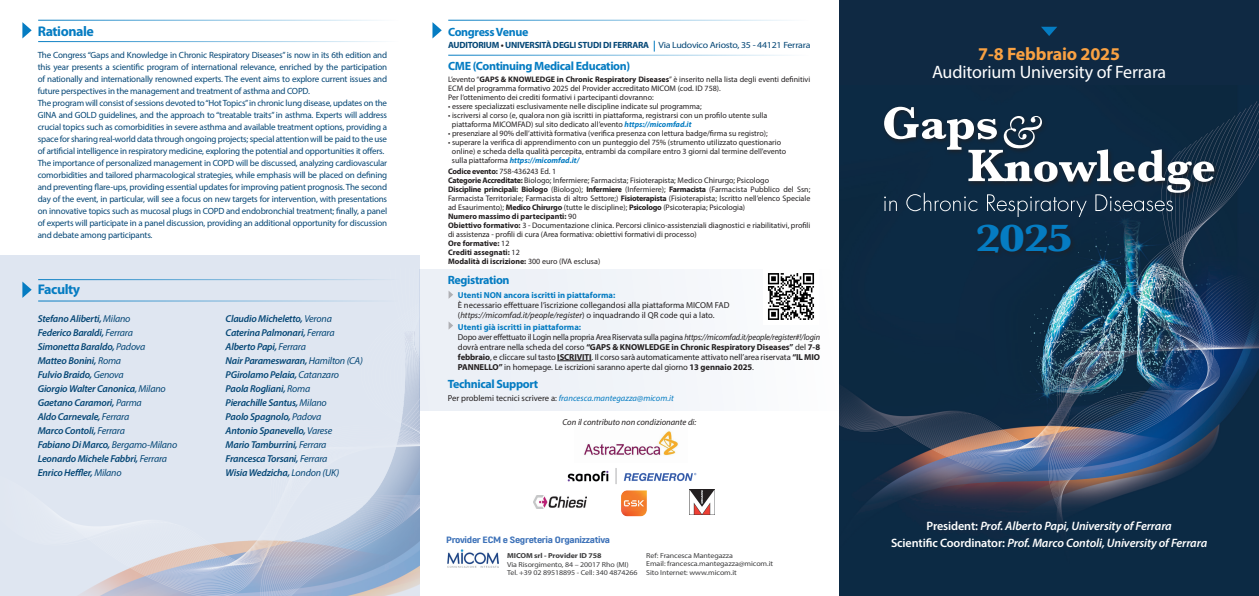
<style>
.page{position:relative;width:1259px;height:596px;background:#fff}
.page>*{position:absolute;margin:0;border:0;box-sizing:border-box;transform-origin:0 0}
.t1{font:700 39.3px "Baskerville";color:#057cc2;scale:1.25 1}
.t2{font:18px "Myriad Pro";letter-spacing:-.01em;color:#fff}
.t3{font:700 18px "Myriad Pro";letter-spacing:-.01em;color:#f9a142}
.t4{font:700 14px "Myriad Pro";letter-spacing:-.03em;color:#057cc2}
.t5{font:italic 600 12.2px/16.8px "Myriad Pro";letter-spacing:-.01em;color:#fff;text-align:center}
.t6{font:700 12px "Myriad Pro";letter-spacing:-.03em;color:#057cc2}
.t7{font:italic 600 10px/14px "Myriad Pro";letter-spacing:-.02em;color:#054776}
.t8{font:800 9.1px "Akrobat";letter-spacing:-.025em;color:#3c71b8;scale:1.25 1}
.t9{font:9px/12px "Myriad Pro";letter-spacing:-.02em;color:#054776}
.t10{font:700 9px "Myriad Pro";letter-spacing:-.025em;color:#054776}
.t11{font:8.6px/10px "Myriad Pro";letter-spacing:-.01em;color:#231f20;scale:.96 1}
.t12{font:8.6px/10px "Myriad Pro";letter-spacing:-.01em;color:#231f20}
.t13{font:italic 8.6px "Myriad Pro";color:#057cc2}
.t14{font:700 8.6px "Myriad Pro";color:#057cc2}
.t15{font:italic 8.6px "Myriad Pro";color:#231f20}
.t16{font:8px/9px "Myriad Pro";color:#231f20}
.t17{font:7.2px/8.6px "Myriad Pro";letter-spacing:-.01em;color:#3e3e3f;scale:1.1 1}
.t18{font:700 7.2px "Myriad Pro";letter-spacing:-.01em;color:#3e3e3f;scale:1.1 1}
.s1{font-weight:400}
.s2{color:#231f20}
.s3{font-weight:700}
.s4{font-weight:700;font-style:italic;color:#057cc2}
.s5{font-style:italic}
.s6{font-weight:700;color:#057cc2}
.s7{font-style:normal;color:#231f20}
.s8{font-style:normal}
</style>
<div class="page">
<div style="left:839px;top:0;width:420px;height:595px;background:#0f2943"></div>
<img style="left:839px;top:101px;width:420px;height:424px">
<div style="left:881px;top:104px;width:339px;height:95px;background:#231f20;opacity:.75"></div>
<svg style="left:884px;top:107px;width:330px;height:110px"></svg>
<div style="left:975px;top:222px;width:101px;height:36px;background:#231f20;opacity:.75"></div>
<svg style="left:1041px;top:27px;width:16px;height:9px"></svg>
<img style="left:447px;top:549px;width:51px;height:18px">
<div style="left:0;top:255px;width:420px;height:340px;background:#dfe6f1"></div>
<svg style="left:22px;top:22px;width:10px;height:16px"></svg>
<hr style="left:38px;top:20px;width:361px;height:1px;background:#057cc2">
<hr style="left:38px;top:41px;width:361px;height:1px;background:#057cc2">
<svg style="left:432px;top:22px;width:10px;height:16px"></svg>
<hr style="left:448px;top:20px;width:361px;height:1px;background:#057cc2">
<hr style="left:448px;top:55px;width:361px;height:1px;background:#057cc2">
<img style="left:22px;top:279px;width:398px;height:316px">
<div style="left:419px;top:269px;width:420px;height:141px;background:#f0f4f9"></div>
<hr style="left:557px;top:360px;width:34px;height:1px;background:#231f20">
<svg style="left:448px;top:291px;width:5px;height:7px"></svg>
<svg style="left:448px;top:321px;width:5px;height:8px"></svg>
<img style="left:763px;top:269px;width:56px;height:55px">
<img style="left:584px;top:431px;width:94px;height:25px">
<img style="left:567px;top:468px;width:130px;height:16px">
<img style="left:533px;top:495px;width:53px;height:13px">
<img style="left:621px;top:490px;width:26px;height:26px">
<img style="left:689px;top:489px;width:25px;height:25px">
<h3 class="t4" style="left:38px;top:22px;width:58px">Rationale</h3>
<p class="t9" style="left:38px;top:49px;width:351px">The Congress “Gaps and Knowledge in Chronic Respiratory Diseases” is now in its 6th edition and this year presents a scientific program of international relevance, enriched by the participation of nationally and internationally renowned experts. The event aims to explore current issues and future perspectives in the management and treatment of asthma and COPD.<br>The program will consist of sessions devoted to “Hot Topics” in chronic lung disease, updates on the GINA and GOLD guidelines, and the approach to “treatable traits” in asthma. Experts will address crucial topics such as comorbidities in severe asthma and available treatment options, providing a space for sharing real-world data through ongoing projects; special attention will be paid to the use of artificial intelligence in respiratory medicine, exploring the potential and opportunities it offers.<br>The importance of personalized management in COPD will be discussed, analyzing cardiovascular comorbidities and tailored pharmacological strategies, while emphasis will be placed on defining and preventing flare-ups, providing essential updates for improving patient prognosis. The second day of the event, in particular, will see a focus on new targets for intervention, with presentations on innovative topics such as mucosal plugs in COPD and endobronchial treatment; finally, a panel of experts will participate in a panel discussion, providing an additional opportunity for discussion and debate among participants.</p>
<h3 class="t4" style="left:38px;top:280px;width:44px">Faculty</h3>
<p class="t7" style="left:38px;top:311px;width:141px">Stefano Aliberti, <span class="s1">Milano<br></span>Federico Baraldi, <span class="s1">Ferrara<br></span>Simonetta Baraldo, <span class="s1">Padova<br></span>Matteo Bonini, <span class="s1">Roma<br></span>Fulvio Braido, <span class="s1">Genova<br></span>Giorgio Walter Canonica<span class="s1">, Milano<br></span>Gaetano Caramori, <span class="s1">Parma<br></span>Aldo Carnevale, <span class="s1">Ferrara<br></span>Marco Contoli, <span class="s1">Ferrara<br></span>Fabiano Di Marco, <span class="s1">Bergamo-Milano<br></span>Leonardo Michele Fabbri, <span class="s1">Ferrara<br></span>Enrico Heffler, <span class="s1">Milano</span></p>
<p class="t7" style="left:226px;top:311px;width:139px">Claudio Micheletto, <span class="s1">Verona<br></span>Caterina Palmonari, <span class="s1">Ferrara<br></span>Alberto Papi, <span class="s1">Ferrara<br></span>Nair Parameswaran, <span class="s1">Hamilton (CA)<br></span>PGirolamo Pelaia, <span class="s1">Catanzaro<br></span>Paola Rogliani, <span class="s1">Roma<br></span>Pierachille Santus, <span class="s1">Milano<br></span>Paolo Spagnolo, <span class="s1">Padova<br></span>Antonio Spanevello, <span class="s1">Varese<br></span>Mario Tamburrini, <span class="s1">Ferrara<br></span>Francesca Torsani, <span class="s1">Ferrara<br></span>Wisia Wedzicha, <span class="s1">London (UK)</span></p>
<h3 class="t6" style="left:448px;top:24px;width:82px">Congress Venue</h3>
<p class="t10" style="left:448px;top:39px;width:364px">AUDITORIUM <span class="s2">•</span> UNIVERSITÀ DEGLI STUDI DI FERRARA <span class="s1">Via Ludovico Ariosto, 35 - 44121 Ferrara</span></p>
<h3 class="t6" style="left:448px;top:58px;width:184px">CME (Continuing Medical Education)</h3>
<p class="t16" style="left:448px;top:74px;width:364px">L’evento “<span class="s3">GAPS &amp; KNOWLEDGE in Chronic Respiratory Diseases</span>” è inserito nella lista degli eventi definitivi<br>ECM del programma formativo 2025 del Provider accreditato MICOM (cod. ID 758).<br>Per l’ottenimento dei crediti formativi i partecipanti dovranno:</p>
<p class="t16" style="left:448px;top:101px;width:255px">• essere specializzati esclusivamente nelle discipline indicate sul programma;</p>
<p class="t16" style="left:452px;top:110px;width:317px;text-indent:-4px">• iscriversi al corso (e, qualora non già iscritti in piattaforma, registrarsi con un profilo utente sulla piattaforma MICOMFAD) sul sito dedicato all’evento <span class="s4">https://micomfad.it</span></p>
<p class="t16" style="left:448px;top:128px;width:321px">• presenziare al 90% dell’attività formativa (verifica presenza con lettura badge/firma su registro);</p>
<p class="t16" style="left:452px;top:137px;width:336px;text-indent:-4px">• superare la verifica di apprendimento con un punteggio del 75% (strumento utilizzato questionario online) e scheda della qualità percepita, entrambi da compilare entro 3 giorni dal termine dell’evento sulla piattaforma <span class="s4">https://micomfad.it/</span></p>
<p class="t16" style="left:448px;top:166px;width:364px"><span class="s3">Codice evento:</span> 758-436243 Ed. 1<br><span class="s3">Categorie Accreditate:</span> Biologo; Infermiere; Farmacista; Fisioterapista; Medico Chirurgo; Psicologo<br><span class="s3">Discipline principali: Biologo</span> (Biologo); <span class="s3">Infermiere</span> (Infermiere); <span class="s3">Farmacista</span> (Farmacista Pubblico del Ssn; Farmacista Territoriale; Farmacista di altro Settore;) <span class="s3">Fisioterapista</span> (Fisioterapista; Iscritto nell’elenco Speciale ad Esaurimento); <span class="s3">Medico Chirurgo</span> (tutte le discipline); <span class="s3">Psicologo</span> (Psicoterapia; Psicologia)<br><span class="s3">Numero massimo di partecipanti:</span> 90<br><span class="s3">Obiettivo formativo:</span> 3 - Documentazione clinica. Percorsi clinico-assistenziali diagnostici e riabilitativi, profili di assistenza - profili di cura (Area formativa: obiettivi formativi di processo)<br><span class="s3">Ore formative:</span> 12<br><span class="s3">Crediti assegnati:</span> 12<br><span class="s3">Modalità di iscrizione:</span> 300 euro (IVA esclusa)</p>
<h3 class="t6" style="left:448px;top:272px;width:63px">Registration</h3>
<p class="t14" style="left:458px;top:289px;width:159px">Utenti NON ancora iscritti in piattaforma:</p>
<p class="t12" style="left:458px;top:299px;width:273px">È necessario effettuare l’iscrizione collegandosi alla piattaforma MICOM FAD (<span class="s5">https://micomfad.it/people/register</span>) o inquadrando il QR code qui a lato.</p>
<p class="t11" style="left:458px;top:321px;width:379px"><span class="s6">Utenti già iscritti in piattaforma:<br></span>Dopo aver effettuato il Login nella propria Area Riservata sulla pagina <span class="s5">https://micomfad.it/people/register#!/login </span>dovrà entrare nella scheda del corso <span class="s3">“GAPS &amp; KNOWLEDGE in Chronic Respiratory Diseases”</span> del <span class="s3">7-8 febbraio</span>, e cliccare sul tasto <span class="s3">ISCRIVITI</span>. Il corso sarà automaticamente attivato nell’area riservata <span class="s3">“IL MIO PANNELLO”</span> in homepage. Le iscrizioni saranno aperte dal giorno <span class="s3">13 gennaio 2025</span>.</p>
<h3 class="t6" style="left:448px;top:376px;width:92px">Technical Support</h3>
<p class="t13" style="left:448px;top:392px;width:227px"><span class="s7">Per problemi tecnici scrivere a:</span> francesca.mantegazza@micom.it</p>
<p class="t15" style="left:562px;top:416px;width:135px">Con il contributo non condizionante di:</p>
<p class="t8" style="left:446px;top:533px;width:133px">Provider ECM e Segreteria Organizzativa</p>
<p class="t18" style="left:507px;top:550px;width:87px">MICOM srl - Provider ID 758</p>
<p class="t17" style="left:507px;top:559px;width:120px">Via Risorgimento, 84 – 20017 Rho (MI)<br>Tel. +39 02 89518895 - Cell: 340 4874266</p>
<p class="t17" style="left:646px;top:550px;width:117px">Ref: Francesca Mantegazza<br>Email: francesca.mantegazza@micom.it<br>Sito Internet: www.micom.it</p>
<h2 class="t3" style="left:978px;top:42px;width:143px">7-8 Febbraio 2025</h2>
<h2 class="t2" style="left:932px;top:60px;width:236px">Auditorium University of Ferrara</h2>
<h1 class="t1" style="left:974px;top:211px;width:81px">2025</h1>
<h3 class="t5" style="left:891px;top:516px;width:318px"><span class="s8">President:</span> Prof. Alberto Papi, University of Ferrara<br><span class="s8">Scientific Coordinator:</span> Prof. Marco Contoli, University of Ferrara</h3>
</div>
